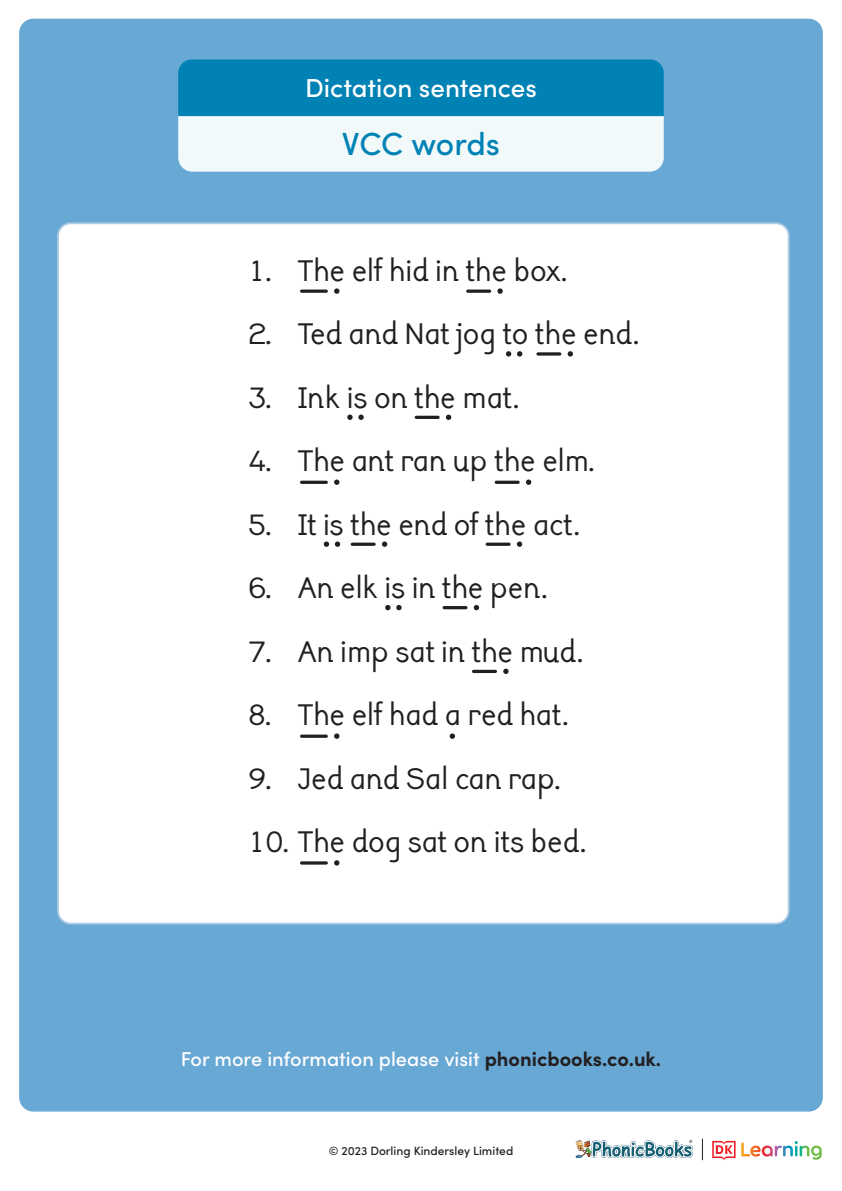
<style>
.page{position:relative;width:842px;height:1191px;background:#fff}
.page>*{position:absolute;margin:0;border:0;box-sizing:border-box;transform-origin:0 0}
.t1{font:500 34px "Sylexiad Sans";color:#231f20}
.t2{font:500 32px "Sofia Pro";letter-spacing:-.01em;color:#0082b5}
.t3{font:500 26px "Sofia Pro";color:#fff}
.t4{font:500 20px "Sofia Pro";color:#fff}
.t5{font:500 12px "Sofia Pro";color:#231f20}
.s1{font-weight:700;color:#231f20}
</style>
<div class="page">
<div style="left:19px;top:19px;width:804px;height:1092px;background:#68a8d5;border-radius:14px"></div>
<svg style="left:178px;top:60px;width:486px;height:112px;background:#78bdd7"></svg>
<div style="left:58px;top:223px;width:731px;height:700px;background:#fff;border-radius:13px"></div>
<svg style="left:701px;top:1138px;width:121px;height:22px"></svg>
<img style="left:575px;top:1138px;width:118px;height:21px">
<svg style="left:334px;top:288px;width:5px;height:6px"></svg>
<svg style="left:334px;top:479px;width:5px;height:6px"></svg>
<svg style="left:526px;top:479px;width:5px;height:6px"></svg>
<svg style="left:446px;top:414px;width:5px;height:6px"></svg>
<svg style="left:382px;top:541px;width:5px;height:6px"></svg>
<svg style="left:517px;top:541px;width:5px;height:6px"></svg>
<svg style="left:568px;top:351px;width:5px;height:5px"></svg>
<svg style="left:506px;top:351px;width:5px;height:5px"></svg>
<svg style="left:324px;top:541px;width:5px;height:6px"></svg>
<svg style="left:517px;top:351px;width:5px;height:5px"></svg>
<svg style="left:347px;top:414px;width:17px;height:6px"></svg>
<svg style="left:335px;top:541px;width:5px;height:6px"></svg>
<svg style="left:385px;top:605px;width:17px;height:5px"></svg>
<svg style="left:450px;top:733px;width:5px;height:6px"></svg>
<svg style="left:497px;top:288px;width:6px;height:6px"></svg>
<svg style="left:474px;top:605px;width:5px;height:5px"></svg>
<svg style="left:503px;top:668px;width:6px;height:6px"></svg>
<svg style="left:334px;top:733px;width:5px;height:6px"></svg>
<svg style="left:334px;top:860px;width:5px;height:5px"></svg>
<svg style="left:300px;top:289px;width:28px;height:4px"></svg>
<svg style="left:300px;top:480px;width:28px;height:4px"></svg>
<svg style="left:495px;top:480px;width:25px;height:4px"></svg>
<hr style="left:415px;top:416px;width:25px;height:3px;background:#231f20;border-radius:2px">
<svg style="left:351px;top:542px;width:25px;height:4px"></svg>
<svg style="left:486px;top:542px;width:25px;height:4px"></svg>
<hr style="left:536px;top:352px;width:25px;height:3px;background:#231f20;border-radius:2px">
<svg style="left:466px;top:289px;width:25px;height:4px"></svg>
<hr style="left:442px;top:606px;width:25px;height:3px;background:#231f20;border-radius:2px">
<hr style="left:472px;top:670px;width:25px;height:3px;background:#231f20;border-radius:2px">
<svg style="left:300px;top:734px;width:28px;height:4px"></svg>
<hr style="left:300px;top:861px;width:28px;height:3px;background:#231f20;border-radius:2px">
<p class="t3" style="left:305px;top:69px;width:233px">Dictation sentences</p>
<p class="t2" style="left:342px;top:121px;width:160px">VCC words</p>
<p class="t1" style="left:248px;top:253px;width:320px">1. The elf hid in the box.</p>
<p class="t1" style="left:248px;top:317px;width:392px">2. Ted and Nat jog to the end.</p>
<p class="t1" style="left:248px;top:380px;width:272px">3. Ink is on the mat.</p>
<p class="t1" style="left:248px;top:444px;width:347px">4. The ant ran up the elm.</p>
<p class="t1" style="left:248px;top:507px;width:333px">5. It is the end of the act.</p>
<p class="t1" style="left:248px;top:571px;width:300px">6. An elk is in the pen.</p>
<p class="t1" style="left:248px;top:634px;width:336px">7. An imp sat in the mud.</p>
<p class="t1" style="left:248px;top:698px;width:321px">8. The elf had a red hat.</p>
<p class="t1" style="left:248px;top:761px;width:313px">9. Jed and Sal can rap.</p>
<p class="t1" style="left:248px;top:825px;width:339px">10. The dog sat on its bed.</p>
<p class="t4" style="left:181px;top:1044px;width:482px">For more information please visit <span class="s1">phonicbooks.co.uk.</span></p>
<p class="t5" style="left:329px;top:1141px;width:186px">© 2023 Dorling Kindersley Limited</p>
</div>
